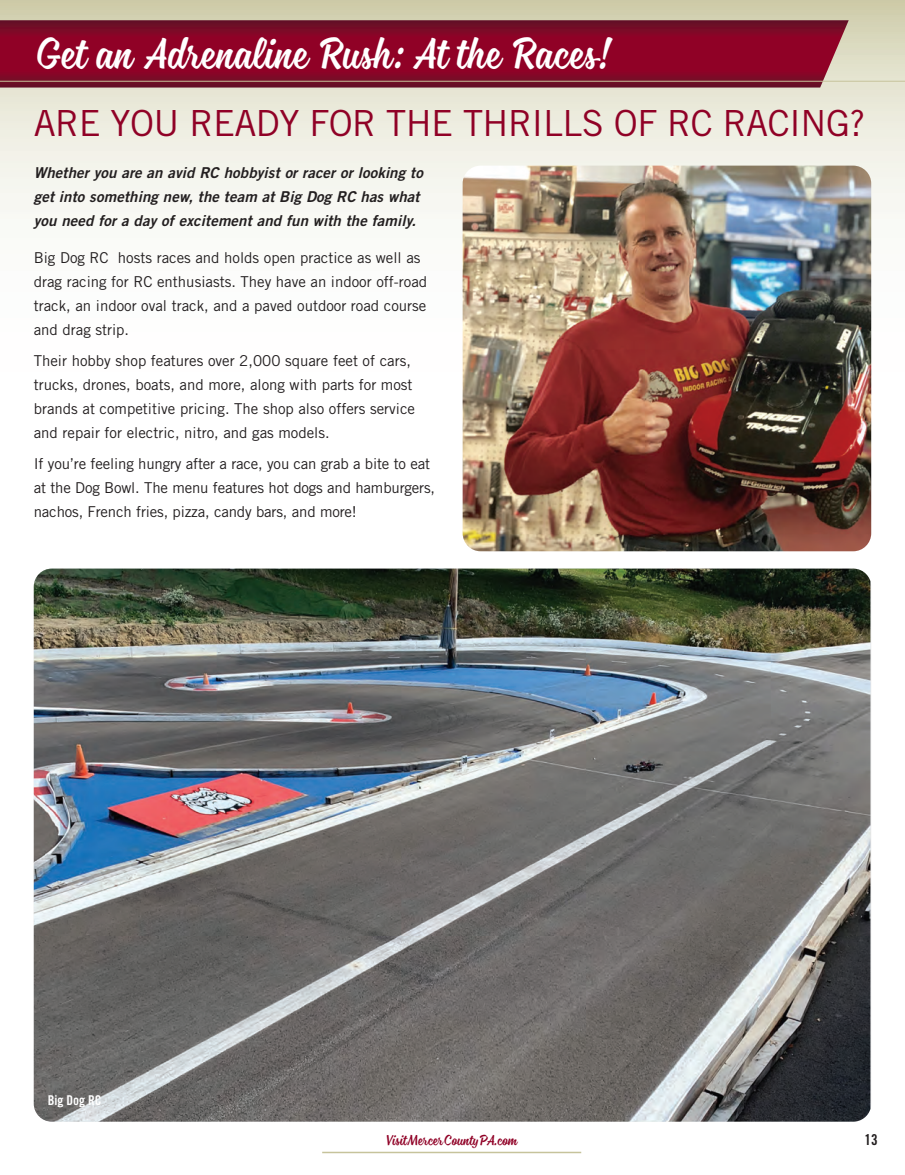
<style>
.page{position:relative;width:905px;height:1175px;background:#fff}
.page>*{position:absolute;margin:0;border:0;box-sizing:border-box;transform-origin:0 0}
.t1{font:45px "Blonde Script";color:#fff}
.t2{font:36px "Trade Gothic";letter-spacing:-.015em;color:#900126}
.t3{font:15px/24px "Trade Gothic";color:#231f20}
.t4{font:italic 15px/24px "Trade Gothic Bold Two";letter-spacing:.01em;color:#231f20}
.t5{font:15px "Blonde Script";color:#900126}
.t6{font:15px "Trade Gothic Bold Cond Twenty";color:#231f20}
.t7{font:13.5px "Trade Gothic Bold Cond Twenty";color:#fff}
</style>
<div class="page">
<hr style="left:322px;top:1151px;width:259px;height:2px;background:#c6c39b">
<svg style="left:0;top:0;width:904px;height:582px"></svg>
<img style="left:34px;top:568px;width:836px;height:553px">
<img style="left:462px;top:166px;width:409px;height:385px">
<svg style="left:0;top:20px;width:848px;height:68px;background:#860b2a"></svg>
<hr style="left:0;top:81px;width:904px;height:1px;background:#c6c39b">
<h1 class="t1" style="left:34px;top:27px;width:579px">Get an Adrenaline Rush: At the Races!</h1>
<h2 class="t2" style="left:34px;top:101px;width:833px">ARE YOU READY FOR THE THRILLS OF RC RACING?</h2>
<p class="t4" style="left:34px;top:160px;width:390px">Whether you are an avid RC hobbyist or racer or looking to get into something new, the team at Big Dog RC has what you need for a day of excitement and fun with the family.</p>
<p class="t3" style="left:34px;top:246px;width:395px">Big Dog RC hosts races and holds open practice as well as drag racing for RC enthusiasts. They have an indoor off-road track, an indoor oval track, and a paved outdoor road course and drag strip.</p>
<p class="t3" style="left:34px;top:348px;width:383px">Their hobby shop features over 2,000 square feet of cars, trucks, drones, boats, and more, along with parts for most brands at competitive pricing. The shop also offers service and repair for electric, nitro, and gas models.</p>
<p class="t3" style="left:34px;top:451px;width:403px">If you’re feeling hungry after a race, you can grab a bite to eat at the Dog Bowl. The menu features hot dogs and hamburgers, nachos, French fries, pizza, candy bars, and more!</p>
<p class="t7" style="left:48px;top:1091px;width:55px">Big Dog RC</p>
<p class="t5" style="left:385px;top:1131px;width:134px">VisitMercerCountyPA.com</p>
<p class="t6" style="left:864px;top:1130px;width:15px">13</p>
</div>
